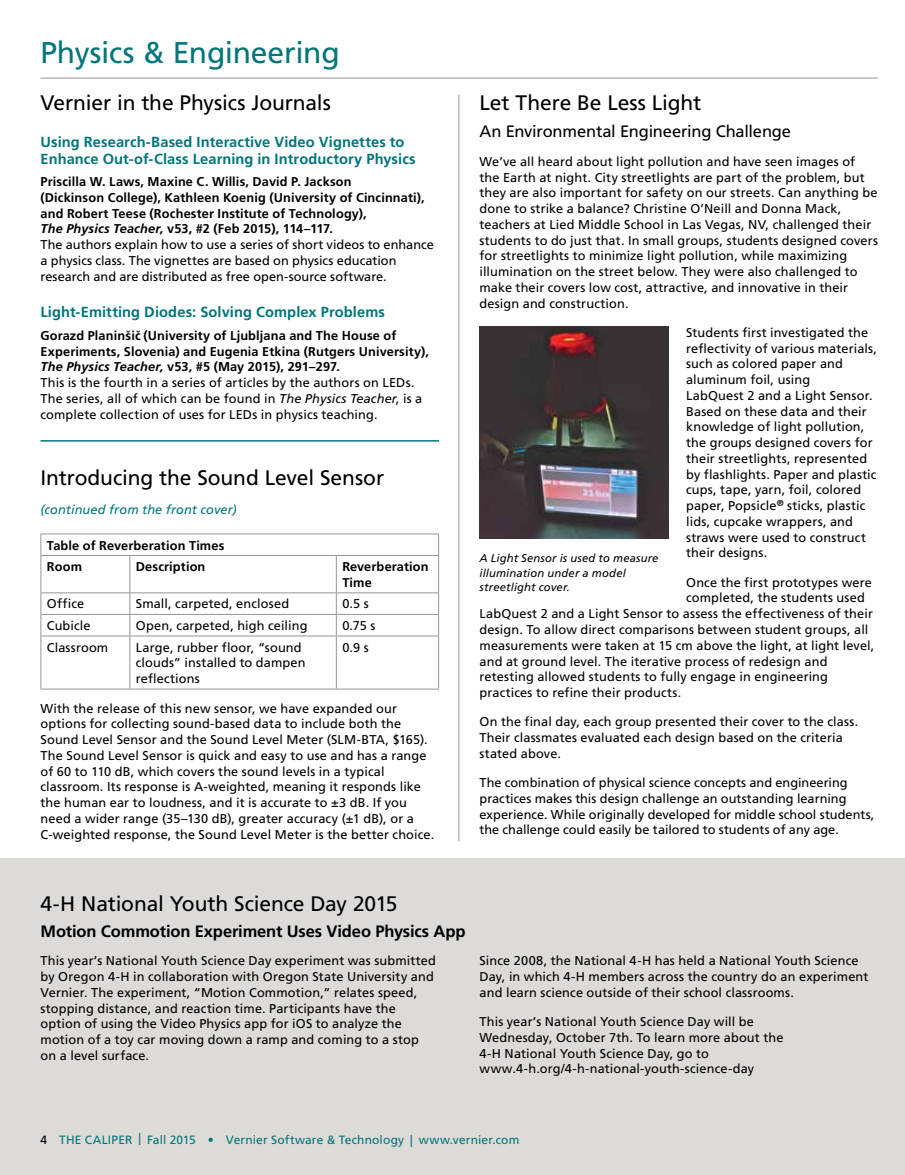
<style>
.page{position:relative;width:905px;height:1175px;background:#fff}
.page>*{position:absolute;margin:0;border:0;box-sizing:border-box;transform-origin:0 0}
.t1{font:30px "Frutiger LT Std";letter-spacing:-.01em;color:#00757a}
.t2{font:21px "Frutiger LT Std";letter-spacing:-.005em;color:#000}
.t3{font:700 16.5px "Frutiger LT Std";letter-spacing:-.01em;color:#000}
.t4{font:16.5px "Frutiger LT Std";letter-spacing:-.01em;color:#000}
.t5{font:700 14.7px/16.5px "Frutiger LT Std";letter-spacing:.005em;color:#00757a}
.t6{font:12.75px/15.8px "Frutiger LT Std";letter-spacing:.01em;color:#000}
.t7{font:700 12.75px/15.8px "Frutiger LT Std";letter-spacing:.01em;color:#000}
.t8{font:italic 12.75px "Frutiger LT Std";letter-spacing:.01em;color:#00757a}
.t9{font:12px "Frutiger LT Std";letter-spacing:.01em;color:#00757a}
.t10{font:italic 11.25px/14.2px "Frutiger LT Std";letter-spacing:.015em;color:#000}
.s1{font-style:italic}
.s2{font-weight:400}
.s3{font-weight:700}
.s4{font-weight:700;font-style:italic}
.s5{color:#000}
</style>
<div class="page">
<hr style="left:458px;top:94px;width:1px;height:747px;background:#939598">
<hr style="left:40px;top:440px;width:399px;height:1px;background:#00757a">
<hr style="left:40px;top:533px;width:90px;height:1px;background:#939598">
<svg style="left:40px;top:534px;width:1px;height:21px"></svg>
<hr style="left:130px;top:533px;width:206px;height:1px;background:#939598">
<hr style="left:336px;top:533px;width:103px;height:1px;background:#939598">
<svg style="left:438px;top:534px;width:1px;height:21px"></svg>
<hr style="left:40px;top:555px;width:90px;height:1px;background:#939598">
<hr style="left:40px;top:556px;width:1px;height:36px;background:#939598">
<hr style="left:130px;top:555px;width:206px;height:1px;background:#939598">
<hr style="left:129px;top:556px;width:1px;height:36px;background:#939598">
<hr style="left:336px;top:555px;width:103px;height:1px;background:#939598">
<hr style="left:336px;top:556px;width:1px;height:36px;background:#939598">
<hr style="left:438px;top:556px;width:1px;height:36px;background:#939598">
<hr style="left:40px;top:592px;width:90px;height:1px;background:#939598">
<hr style="left:130px;top:592px;width:206px;height:1px;background:#939598">
<hr style="left:336px;top:592px;width:103px;height:1px;background:#939598">
<hr style="left:40px;top:614px;width:90px;height:1px;background:#939598">
<svg style="left:40px;top:593px;width:1px;height:42px"></svg>
<hr style="left:130px;top:614px;width:206px;height:1px;background:#939598">
<svg style="left:129px;top:593px;width:1px;height:42px"></svg>
<hr style="left:336px;top:614px;width:103px;height:1px;background:#939598">
<svg style="left:336px;top:593px;width:1px;height:42px"></svg>
<svg style="left:438px;top:593px;width:1px;height:42px"></svg>
<hr style="left:40px;top:635px;width:90px;height:1px;background:#939598">
<hr style="left:40px;top:636px;width:1px;height:52px;background:#939598">
<hr style="left:130px;top:635px;width:206px;height:1px;background:#939598">
<hr style="left:129px;top:636px;width:1px;height:52px;background:#939598">
<hr style="left:336px;top:635px;width:103px;height:1px;background:#939598">
<hr style="left:336px;top:636px;width:1px;height:52px;background:#939598">
<hr style="left:438px;top:636px;width:1px;height:52px;background:#939598">
<hr style="left:40px;top:688px;width:90px;height:1px;background:#939598">
<hr style="left:130px;top:688px;width:206px;height:1px;background:#939598">
<hr style="left:336px;top:688px;width:103px;height:1px;background:#939598">
<img style="left:479px;top:326px;width:189px;height:212px">
<div style="left:0;top:858px;width:904px;height:316px;background:#dddbd8"></div>
<hr style="left:40px;top:78px;width:838px;height:1px;background:#939598">
<h1 class="t1" style="left:40px;top:35px;width:301px">Physics &amp; Engineering</h1>
<h2 class="t2" style="left:40px;top:91px;width:292px">Vernier in the Physics Journals</h2>
<p class="t5" style="left:40px;top:134px;width:376px">Using Research-Based Interactive Video Vignettes to<br>Enhance Out-of-Class Learning in Introductory Physics</p>
<p class="t7" style="left:40px;top:174px;width:395px">Priscilla W. Laws, Maxine C. Willis, David P. Jackson<br>(Dickinson College), Kathleen Koenig (University of Cincinnati), and Robert Teese (Rochester Institute of Technology),<br><span class="s1">The Physics Teacher,</span> v53, #2 (Feb 2015), 114–117.<br><span class="s2">The authors explain how to use a series of short videos to enhance a physics class. The vignettes are based on physics education research and are distributed as free open-source software.</span></p>
<p class="t5" style="left:40px;top:304px;width:346px">Light-Emitting Diodes: Solving Complex Problems</p>
<p class="t6" style="left:40px;top:328px;width:390px"><span class="s3">Gorazd Planinšicˇ (University of Ljubljana and The House of Experiments, Slovenia) and Eugenia Etkina (Rutgers University), </span><span class="s4">The Physics Teacher,</span> <span class="s3">v53, #5 (May 2015), 291–297.<br></span>This is the fourth in a series of articles by the authors on LEDs.<br>The series, all of which can be found in <span class="s1">The Physics Teacher</span>, is a complete collection of uses for LEDs in physics teaching.</p>
<h2 class="t2" style="left:40px;top:465px;width:345px">Introducing the Sound Level Sensor</h2>
<p class="t8" style="left:40px;top:502px;width:198px">(continued from the front cover)</p>
<p class="t7" style="left:47px;top:534px;width:179px;line-height:21.6px">Table of Reverberation Times<br>Room</p>
<p class="t7" style="left:136px;top:559px;width:71px">Description</p>
<p class="t7" style="left:342px;top:559px;width:88px">Reverberation<br>Time</p>
<p class="t6" style="left:47px;top:596px;width:39px">Office</p>
<p class="t6" style="left:136px;top:596px;width:155px">Small, carpeted, enclosed</p>
<p class="t6" style="left:342px;top:596px;width:28px">0.5 s</p>
<p class="t6" style="left:47px;top:617px;width:45px">Cubicle</p>
<p class="t6" style="left:136px;top:617px;width:173px">Open, carpeted, high ceiling</p>
<p class="t6" style="left:342px;top:617px;width:35px">0.75 s</p>
<p class="t6" style="left:47px;top:639px;width:63px">Classroom</p>
<p class="t6" style="left:136px;top:639px;width:171px">Large, rubber floor, “sound clouds” installed to dampen reflections</p>
<p class="t6" style="left:342px;top:639px;width:28px">0.9 s</p>
<p class="t6" style="left:40px;top:700px;width:395px">With the release of this new sensor, we have expanded our options for collecting sound-based data to include both the Sound Level Sensor and the Sound Level Meter (SLM-BTA, $165).<br>The Sound Level Sensor is quick and easy to use and has a range of 60 to 110 dB, which covers the sound levels in a typical classroom. Its response is A-weighted, meaning it responds like the human ear to loudness, and it is accurate to ±3 dB. If you need a wider range (35–130 dB), greater accuracy (±1 dB), or a C-weighted response, the Sound Level Meter is the better choice.</p>
<h2 class="t2" style="left:479px;top:91px;width:223px">Let There Be Less Light</h2>
<p class="t4" style="left:479px;top:121px;width:313px">An Environmental Engineering Challenge</p>
<p class="t6" style="left:479px;top:154px;width:400px">We’ve all heard about light pollution and have seen images of the Earth at night. City streetlights are part of the problem, but they are also important for safety on our streets. Can anything be done to strike a balance? Christine O’Neill and Donna Mack, teachers at Lied Middle School in Las Vegas, NV, challenged their students to do just that. In small groups, students designed covers for streetlights to minimize light pollution, while maximizing illumination on the street below. They were also challenged to make their covers low cost, attractive, and innovative in their design and construction.</p>
<p class="t6" style="left:686px;top:325px;width:192px">Students first investigated the reflectivity of various materials, such as colored paper and aluminum foil, using<br>LabQuest 2 and a Light Sensor.<br>Based on these data and their knowledge of light pollution, the groups designed covers for their streetlights, represented by flashlights. Paper and plastic cups, tape, yarn, foil, colored paper, Popsicle<sup>®</sup> sticks, plastic lids, cupcake wrappers, and straws were used to construct their designs.</p>
<p class="t6" style="left:686px;top:574px;width:187px">Once the first prototypes were</p>
<p class="t6" style="left:686px;top:590px;width:180px">completed, the students used</p>
<p class="t6" style="left:479px;top:606px;width:395px">LabQuest 2 and a Light Sensor to assess the effectiveness of their</p>
<p class="t6" style="left:479px;top:621px;width:390px">design. To allow direct comparisons between student groups, all</p>
<p class="t6" style="left:479px;top:637px;width:396px">measurements were taken at 15 cm above the light, at light level,</p>
<p class="t6" style="left:479px;top:653px;width:349px">and at ground level. The iterative process of redesign and</p>
<p class="t6" style="left:479px;top:669px;width:350px">retesting allowed students to fully engage in engineering</p>
<p class="t6" style="left:479px;top:684px;width:203px">practices to refine their products.</p>
<p class="t6" style="left:479px;top:714px;width:380px">On the final day, each group presented their cover to the class.<br>Their classmates evaluated each design based on the criteria stated above.</p>
<p class="t6" style="left:479px;top:774px;width:396px">The combination of physical science concepts and engineering practices makes this design challenge an outstanding learning experience. While originally developed for middle school students, the challenge could easily be tailored to students of any age.</p>
<p class="t10" style="left:479px;top:551px;width:180px">A Light Sensor is used to measure illumination under a model streetlight cover.</p>
<h2 class="t2" style="left:40px;top:891px;width:358px">4-H National Youth Science Day 2015</h2>
<p class="t3" style="left:40px;top:921px;width:426px">Motion Commotion Experiment Uses Video Physics App</p>
<p class="t6" style="left:40px;top:953px;width:397px">This year’s National Youth Science Day experiment was submitted by Oregon 4-H in collaboration with Oregon State University and Vernier. The experiment, “Motion Commotion,” relates speed, stopping distance, and reaction time. Participants have the option of using the Video Physics app for iOS to analyze the motion of a toy car moving down a ramp and coming to a stop on a level surface.</p>
<p class="t6" style="left:479px;top:953px;width:390px">Since 2008, the National 4-H has held a National Youth Science<br>Day, in which 4-H members across the country do an experiment and learn science outside of their school classrooms.</p>
<p class="t6" style="left:479px;top:1013px;width:305px">This year’s National Youth Science Day will be Wednesday, October 7th. To learn more about the 4-H National Youth Science Day, go to www.4-h.org/4-h-national-youth-science-day</p>
<p class="t9" style="left:40px;top:1132px;width:480px"><span class="s5">4</span> THE CALIPER | Fall 2015 • Vernier Software &amp; Technology | www.vernier.com</p>
</div>
